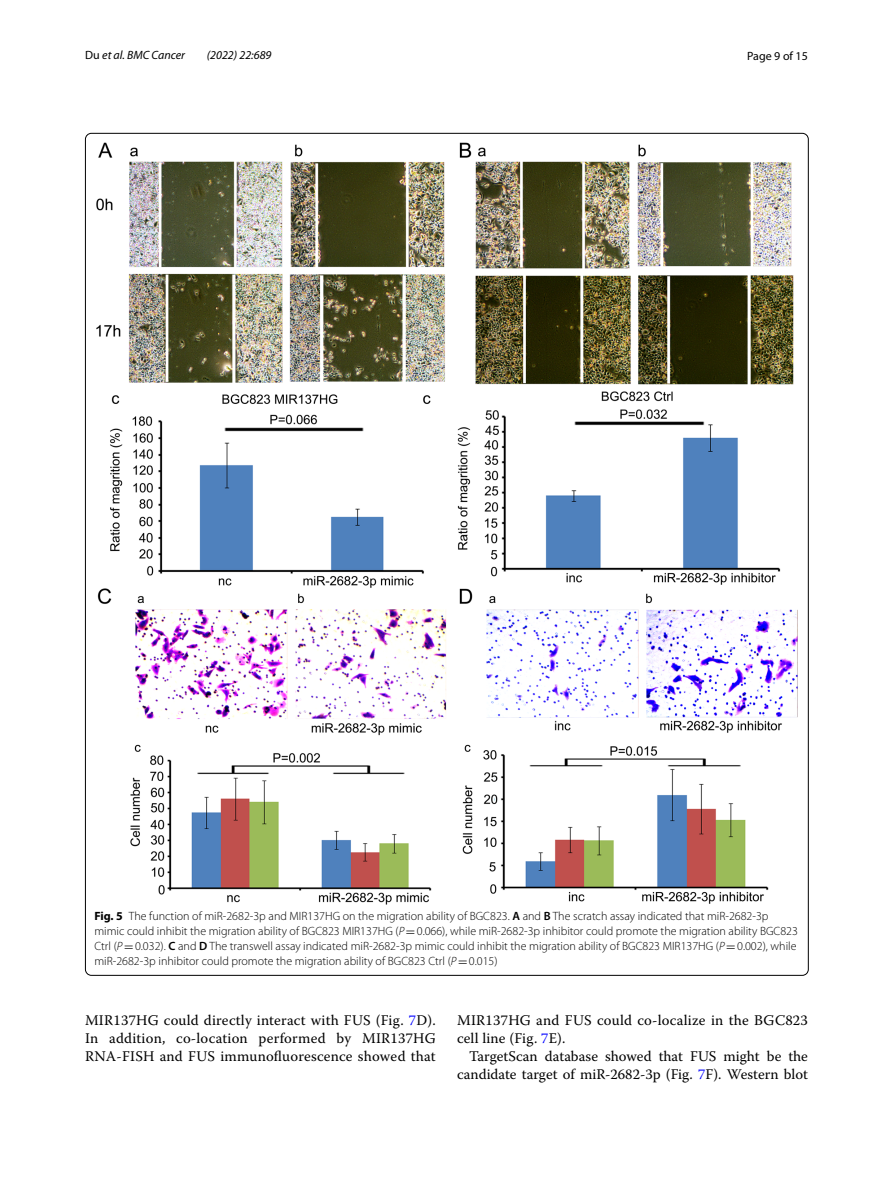
<style>
.page{position:relative;width:893px;height:1187px;background:#fff}
.page>*{position:absolute;margin:0;border:0;box-sizing:border-box;transform-origin:0 0}
.t1{font:14.7px/18px "Warnock Pro";letter-spacing:.01em;color:#000;text-align:justify}
.t2{font:300 12px/15px "Myriad Pro";color:#000}
.t3{font:italic 12px "Myriad Pro";color:#000}
.t4{font:12px "Myriad Pro";color:#000}
.s1{font-style:normal}
.s2{font-weight:700}
.s3{font-weight:600}
.s4{font-style:italic}
.s5{font-family:"MTSY";font-weight:400}
.s6{color:#00f}
</style>
<div class="page">
<img style="left:97px;top:142px;width:700px;height:762px">
<p class="t3" style="left:85px;top:48px;width:101px"><span class="s1">Du</span> et al. BMC Cancer</p>
<p class="t3" style="left:207px;top:48px;width:66px">(2022) 22:689</p>
<p class="t4" style="left:747px;top:48px;width:62px">Page 9 of 15</p>
<p class="t2" style="left:94px;top:908px;width:705px"><span class="s2">Fig. 5</span> The function of miR-2682-3p and MIR137HG on the migration ability of BGC823. <span class="s3">A</span> and <span class="s3">B</span> The scratch assay indicated that miR-2682-3p mimic could inhibit the migration ability of BGC823 MIR137HG (<span class="s4">P</span><span class="s5">=</span>0.066), while miR-2682-3p inhibitor could promote the migration ability BGC823<br>Ctrl (<span class="s4">P</span><span class="s5">=</span>0.032). <span class="s3">C</span> and <span class="s3">D</span> The transwell assay indicated miR-2682-3p mimic could inhibit the migration ability of BGC823 MIR137HG (<span class="s4">P</span><span class="s5">=</span>0.002), while miR-2682-3p inhibitor could promote the migration ability of BGC823 Ctrl (<span class="s4">P</span><span class="s5">=</span>0.015)</p>
<p class="t1" style="left:85px;top:1010px;width:352px">MIR137HG could directly interact with FUS (Fig. <span class="s6">7</span>D).<br>In addition, co-location performed by MIR137HG RNA-FISH and FUS immunofluorescence showed that</p>
<p class="t1" style="left:457px;top:1010px;width:352px">MIR137HG and FUS could co-localize in the BGC823 cell line (Fig. <span class="s6">7</span>E).</p>
<p class="t1" style="left:457px;top:1046px;width:352px;text-align:right">TargetScan database showed that FUS might be the candidate target of miR-2682-3p (Fig. <span class="s6">7</span>F). Western blot</p>
</div>
